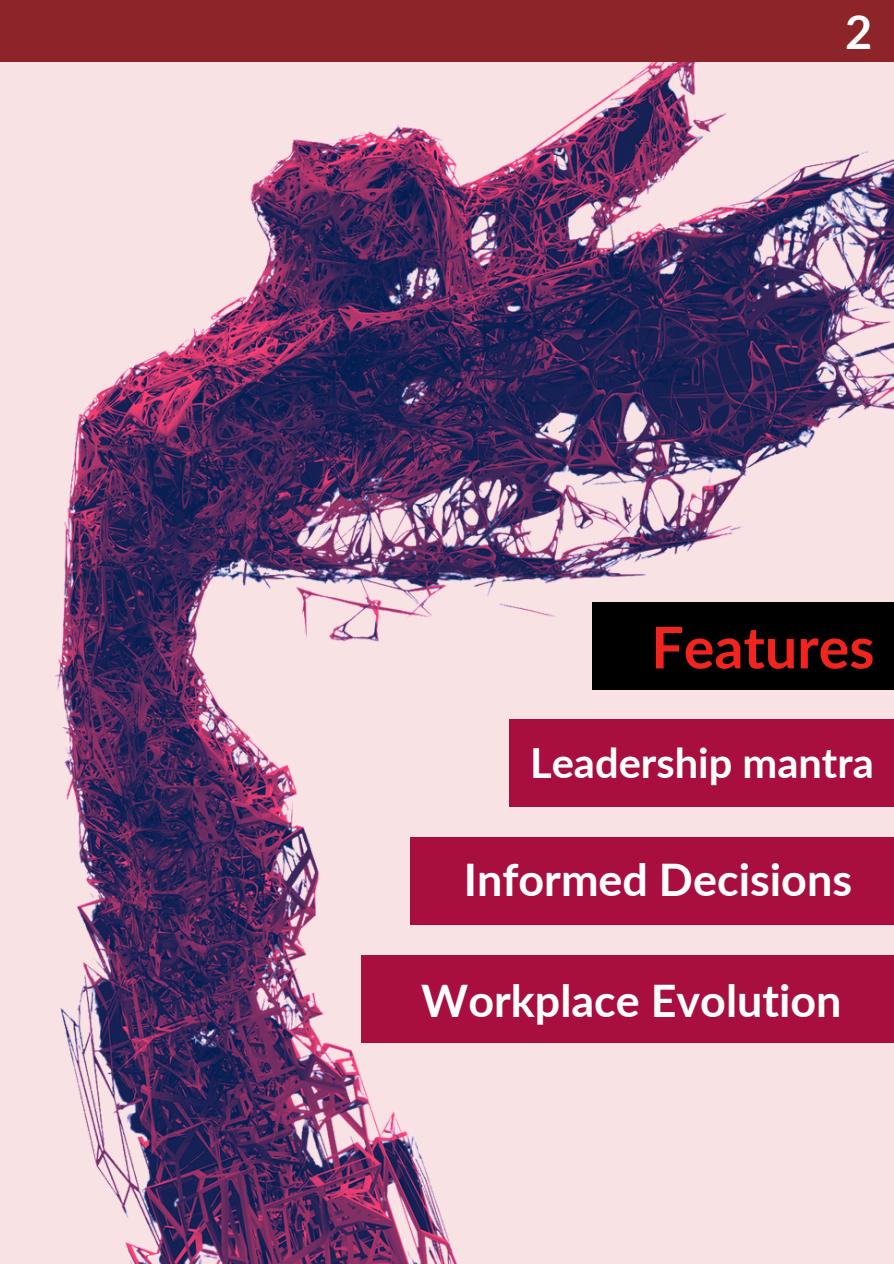
<style>
.page{position:relative;width:894px;height:1264px;background:#fff}
.page>*{position:absolute;margin:0;border:0;box-sizing:border-box;transform-origin:0 0}
.t1{font:700 57.3px "Lato";color:#f1251e}
.t2{font:700 46.8px "Lato";color:#fff}
.t3{font:700 44.85px "Lato";color:#fff}
.t4{font:700 41.55px "Lato";color:#fff}
</style>
<div class="page">
<img style="left:0;top:62px;width:893px;height:1201px">
<div style="left:0;top:0;width:893px;height:62px;background:#8d242a"></div>
<div style="left:402px;top:619px;width:456px;height:456px;background:#f9e2e4"></div>
<div style="left:592px;top:602px;width:301px;height:88px;background:#000"></div>
<div style="left:361px;top:955px;width:532px;height:88px;background:#a80f3e"></div>
<div style="left:509px;top:719px;width:384px;height:88px;background:#a80f3e"></div>
<div style="left:410px;top:837px;width:483px;height:88px;background:#a80f3e"></div>
<p class="t2" style="left:844px;top:3px;width:29px">2</p>
<p class="t1" style="left:651px;top:612px;width:225px">Features</p>
<p class="t4" style="left:530px;top:737px;width:345px">Leadership mantra</p>
<p class="t3" style="left:463px;top:852px;width:390px">Informed Decisions</p>
<p class="t3" style="left:421px;top:972px;width:421px">Workplace Evolution</p>
</div>
